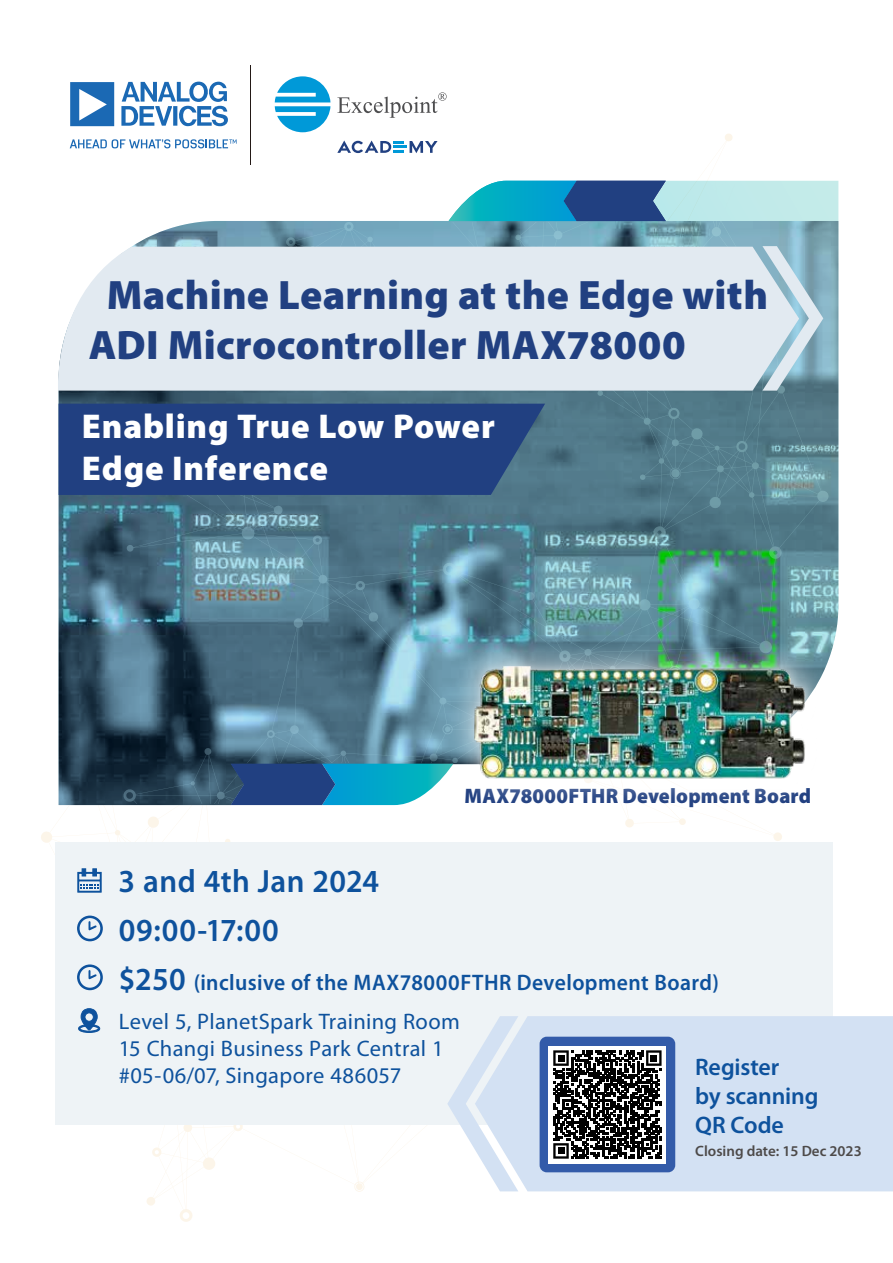
<style>
.page{position:relative;width:893px;height:1263px;background:#fff}
.page>*{position:absolute;margin:0;border:0;box-sizing:border-box;transform-origin:0 0}
.t1{font:900 41.25px/49.5px "Myriad Pro";letter-spacing:.005em;color:#214081}
.t2{font:900 34.5px/41.4px "Myriad Pro";letter-spacing:.02em;color:#fff}
.t3{font:600 32.25px/49.2px "Myriad Pro";letter-spacing:.015em;color:#0e529d;scale:.96 1}
.t4{font:600 24px/28.8px "Myriad Pro";letter-spacing:-.01em;color:#0e529d}
.t5{font:22.5px/27px "Myriad Pro";letter-spacing:.015em;color:#0e529d}
.t6{font:600 22.5px "Myriad Pro";letter-spacing:.02em;color:#0e529d;scale:.96 1}
.t7{font:900 21px "Myriad Pro";letter-spacing:.01em;color:#214081;scale:.96 1}
.t8{font:600 15px "Myriad Pro";color:#4d4a49}
.s1{font-size:32.25px}
</style>
<div class="page">
<svg style="left:59px;top:181px;width:779px;height:624px;background:#638897"></svg>
<svg style="left:762px;top:246px;width:61px;height:145px;background:#90b3c1"></svg>
<div style="left:58px;top:247px;width:741px;height:144px;background:#e2eaf1"></div>
<div style="left:59px;top:404px;width:486px;height:91px;background:#214081"></div>
<div style="left:56px;top:842px;width:777px;height:282px;background:#eef3f6"></div>
<svg style="left:447px;top:1058px;width:28px;height:91px"></svg>
<div style="left:475px;top:1016px;width:418px;height:175px;background:#d3e1f3"></div>
<svg style="left:77px;top:868px;width:25px;height:25px"></svg>
<svg style="left:77px;top:915px;width:26px;height:26px"></svg>
<svg style="left:77px;top:964px;width:26px;height:26px"></svg>
<div style="left:540px;top:1037px;width:135px;height:135px;background:#335ba9;border-radius:7px"></div>
<div style="left:549px;top:1046px;width:117px;height:117px;background:#fff"></div>
<svg style="left:553px;top:1050px;width:109px;height:109px"></svg>
<div style="left:650px;top:1055px;width:7px;height:6px;background:#010101"></div>
<div style="left:558px;top:1147px;width:6px;height:7px;background:#010101"></div>
<svg style="left:78px;top:1008px;width:22px;height:25px"></svg>
<svg style="left:70px;top:82px;width:44px;height:44px"></svg>
<svg style="left:70px;top:139px;width:167px;height:9px"></svg>
<svg style="left:121px;top:82px;width:107px;height:44px"></svg>
<hr style="left:250px;top:65px;width:1px;height:100px;background:#231916">
<svg style="left:337px;top:140px;width:101px;height:13px"></svg>
<svg style="left:275px;top:76px;width:55px;height:56px"></svg>
<svg style="left:337px;top:92px;width:110px;height:26px"></svg>
<img style="left:438px;top:629px;width:400px;height:176px">
<img style="left:462px;top:653px;width:357px;height:137px">
<img style="left:473px;top:664px;width:334px;height:117px">
<svg style="left:231px;top:764px;width:222px;height:41px;background:#2682ac"></svg>
<svg style="left:448px;top:181px;width:218px;height:40px;background:#2b87b0"></svg>
<h1 class="t1" style="left:89px;top:269px;width:681px;text-indent:18px">Machine Learning at the Edge with<br>ADI Microcontroller MAX78000</h1>
<h2 class="t2" style="left:82px;top:405px;width:414px">Enabling True Low Power<br>Edge Inference</h2>
<p class="t7" style="left:465px;top:782px;width:363px">MAX78000FTHR Development Board</p>
<h3 class="t3" style="left:118px;top:857px;width:273px">3 and 4th Jan 2024<br>09:00-17:00</h3>
<p class="t6" style="left:119px;top:970px;width:626px"><span class="s1">$250</span> (inclusive of the MAX78000FTHR Development Board)</p>
<p class="t5" style="left:119px;top:1008px;width:343px">Level 5, PlanetSpark Training Room<br>15 Changi Business Park Central 1 #05-06/07, Singapore 486057</p>
<p class="t4" style="left:695px;top:1053px;width:125px">Register<br>by scanning<br>QR Code</p>
<p class="t8" style="left:695px;top:1143px;width:168px">Closing date: 15 Dec 2023</p>
</div>
